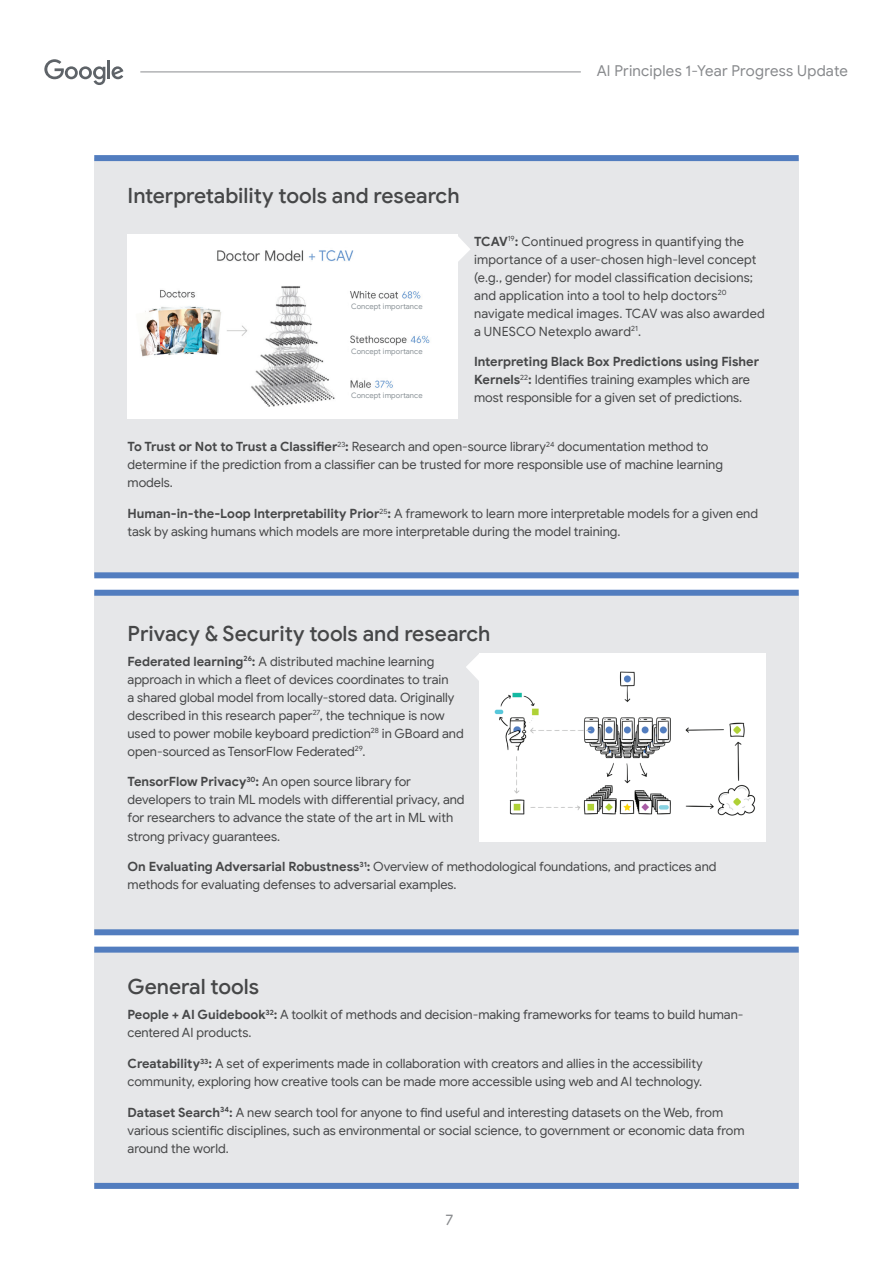
<style>
.page{position:relative;width:893px;height:1263px;background:#fff}
.page>*{position:absolute;margin:0;border:0;box-sizing:border-box;transform-origin:0 0}
.t1{font:500 21px "Google Sans";color:#464748}
.t2{font:15px "Google Sans";letter-spacing:.015em;color:#87898c}
.t3{font:12.75px/18px "Google Sans";color:#464748}
.t4{font:7.5px "Google Sans";letter-spacing:.01em;color:#8a9297}
.s1{font-weight:700}
</style>
<div class="page">
<hr style="left:140px;top:72px;width:441px;height:1px;background:#8b8d90">
<svg style="left:44px;top:59px;width:61px;height:26px"></svg>
<hr style="left:107px;top:60px;width:3px;height:19px;background:#5e6368">
<svg style="left:112px;top:66px;width:11px;height:13px"></svg>
<div style="left:94px;top:158px;width:705px;height:417px;background:#e6e7e9"></div>
<div style="left:94px;top:593px;width:705px;height:339px;background:#e6e7e9"></div>
<div style="left:94px;top:950px;width:705px;height:239px;background:#e6e7e9"></div>
<div style="left:94px;top:155px;width:705px;height:6px;background:#527dbf"></div>
<div style="left:94px;top:590px;width:705px;height:6px;background:#527dbf"></div>
<div style="left:94px;top:947px;width:705px;height:6px;background:#527dbf"></div>
<div style="left:94px;top:572px;width:705px;height:6px;background:#527dbf"></div>
<div style="left:94px;top:929px;width:705px;height:6px;background:#527dbf"></div>
<div style="left:94px;top:1183px;width:705px;height:6px;background:#527dbf"></div>
<img style="left:128px;top:235px;width:329px;height:184px">
<div style="left:350px;top:346px;width:85px;height:11px;background:#fff"></div>
<div style="left:350px;top:302px;width:85px;height:10px;background:#fff"></div>
<div style="left:350px;top:391px;width:85px;height:11px;background:#fff"></div>
<svg style="left:457px;top:235px;width:13px;height:28px"></svg>
<svg style="left:466px;top:653px;width:14px;height:28px"></svg>
<img style="left:480px;top:653px;width:285px;height:188px">
<h1 class="t1" style="left:128px;top:183px;width:334px">Interpretability tools and research</h1>
<p class="t2" style="left:597px;top:61px;width:253px">AI Principles 1-Year Progress Update</p>
<p class="t3" style="left:474px;top:232px;width:292px"><span class="s1">TCAV</span><sup>19</sup><span class="s1">:</span> Continued progress in quantifying the importance of a user-chosen high-level concept (e.g., gender) for model classification decisions; and application into a tool to help doctors<sup>20 </sup>navigate medical images. TCAV was also awarded a UNESCO Netexplo award<sup>21</sup>.</p>
<p class="t3" style="left:474px;top:353px;width:286px"><span class="s1">Interpreting Black Box Predictions using Fisher<br>Kernels</span><sup>22</sup><span class="s1">:</span> Identifies training examples which are most responsible for a given set of predictions.</p>
<p class="t3" style="left:128px;top:438px;width:597px"><span class="s1">To Trust or Not to Trust a Classifier</span><sup>23</sup><span class="s1">:</span> Research and open-source library<sup>24</sup> documentation method to determine if the prediction from a classifier can be trusted for more responsible use of machine learning models.</p>
<p class="t3" style="left:128px;top:504px;width:632px"><span class="s1">Human-in-the-Loop Interpretability Prior</span><sup>25</sup><span class="s1">:</span> A framework to learn more interpretable models for a given end task by asking humans which models are more interpretable during the model training.</p>
<p class="t4" style="left:351px;top:302px;width:73px">Concept importance</p>
<p class="t4" style="left:351px;top:346px;width:73px">Concept importance</p>
<p class="t4" style="left:351px;top:391px;width:73px">Concept importance</p>
<h1 class="t1" style="left:128px;top:621px;width:364px">Privacy &amp; Security tools and research</h1>
<p class="t3" style="left:128px;top:652px;width:338px"><span class="s1">Federated learning</span><sup>26</sup><span class="s1">:</span> A distributed machine learning approach in which a fleet of devices coordinates to train<br>a shared global model from locally-stored data. Originally described in this research paper<sup>27</sup>, the technique is now used to power mobile keyboard prediction<sup>28</sup> in GBoard and open-sourced as TensorFlow Federated<sup>29</sup>.</p>
<p class="t3" style="left:128px;top:773px;width:339px"><span class="s1">TensorFlow Privacy</span><sup>30</sup><span class="s1">:</span> An open source library for developers to train ML models with differential privacy, and for researchers to advance the state of the art in ML with strong privacy guarantees.</p>
<p class="t3" style="left:128px;top:858px;width:590px"><span class="s1">On Evaluating Adversarial Robustness</span><sup>31</sup><span class="s1">:</span> Overview of methodological foundations, and practices and methods for evaluating defenses to adversarial examples.</p>
<h1 class="t1" style="left:128px;top:974px;width:133px">General tools</h1>
<p class="t3" style="left:128px;top:1006px;width:617px"><span class="s1">People + AI Guidebook</span><sup>32</sup><span class="s1">:</span> A toolkit of methods and decision-making frameworks for teams to build human&shy;centered AI products.</p>
<p class="t3" style="left:128px;top:1054px;width:577px"><span class="s1">Creatability</span><sup>33</sup><span class="s1">:</span> A set of experiments made in collaboration with creators and allies in the accessibility community, exploring how creative tools can be made more accessible using web and AI technology.</p>
<p class="t3" style="left:128px;top:1103px;width:618px"><span class="s1">Dataset Search</span><sup>34</sup><span class="s1">:</span> A new search tool for anyone to find useful and interesting datasets on the Web, from various scientific disciplines, such as environmental or social science, to government or economic data from around the world.</p>
<p class="t2" style="left:445px;top:1210px;width:9px">7</p>
</div>
